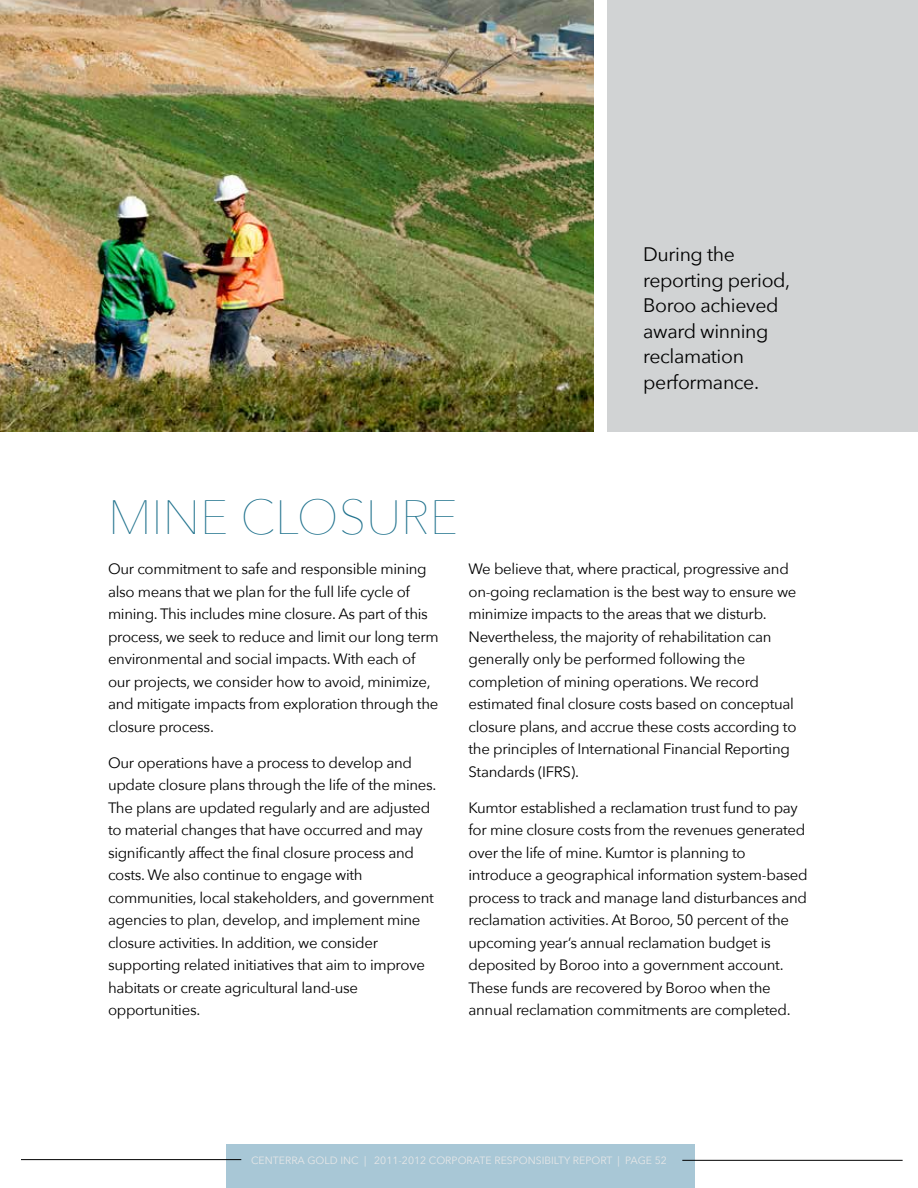
<style>
.page{position:relative;width:918px;height:1188px;background:#fff}
.page>*{position:absolute;margin:0;border:0;box-sizing:border-box;transform-origin:0 0}
.t1{font:200 48px "Avenir Next";color:#20728d}
.t2{font:19.5px/25.5px "Avenir Next";letter-spacing:-.02em;color:#000}
.t3{font:15px/22.5px "Avenir Next";letter-spacing:-.02em;color:#000}
.t4{font:10.5px "Avenir Next";color:#e6e7e8}
</style>
<div class="page">
<div style="left:226px;top:1144px;width:468px;height:44px;background:#a8c7d6"></div>
<hr style="left:21px;top:1159px;width:220px;height:1px;background:#000">
<hr style="left:682px;top:1160px;width:221px;height:1px;background:#000">
<img style="left:0;top:0;width:594px;height:432px">
<div style="left:608px;top:0;width:310px;height:432px;background:#d1d3d4"></div>
<h2 class="t2" style="left:643px;top:242px;width:149px">During the reporting period,<br>Boroo achieved award winning reclamation performance.</h2>
<h1 class="t1" style="left:108px;top:489px;width:30px">MINE</h1>
<h1 class="t1" style="left:240px;top:489px;width:32px">CLOSURE</h1>
<p class="t3" style="left:108px;top:558px;width:332px">Our commitment to safe and responsible mining also means that we plan for the full life cycle of mining. This includes mine closure. As part of this process, we seek to reduce and limit our long term environmental and social impacts. With each of our projects, we consider how to avoid, minimize, and mitigate impacts from exploration through the closure process.</p>
<p class="t3" style="left:108px;top:751px;width:330px">Our operations have a process to develop and update closure plans through the life of the mines.<br>The plans are updated regularly and are adjusted to material changes that have occurred and may significantly affect the final closure process and costs. We also continue to engage with communities, local stakeholders, and government agencies to plan, develop, and implement mine closure activities. In addition, we consider supporting related initiatives that aim to improve habitats or create agricultural land-use opportunities.</p>
<p class="t3" style="left:469px;top:558px;width:329px">We believe that, where practical, progressive and on-going reclamation is the best way to ensure we minimize impacts to the areas that we disturb.<br>Nevertheless, the majority of rehabilitation can generally only be performed following the completion of mining operations. We record estimated final closure costs based on conceptual closure plans, and accrue these costs according to the principles of International Financial Reporting Standards (IFRS).</p>
<p class="t3" style="left:469px;top:796px;width:341px">Kumtor established a reclamation trust fund to pay for mine closure costs from the revenues generated over the life of mine. Kumtor is planning to introduce a geographical information system-based process to track and manage land disturbances and reclamation activities. At Boroo, 50 percent of the upcoming year’s annual reclamation budget is deposited by Boroo into a government account.<br>These funds are recovered by Boroo when the annual reclamation commitments are completed.</p>
<p class="t4" style="left:251px;top:1154px;width:417px">CENTERRA GOLD INC | 2011-2012 CORPORATE RESPONSIBILTY REPORT | PAGE 52</p>
</div>
